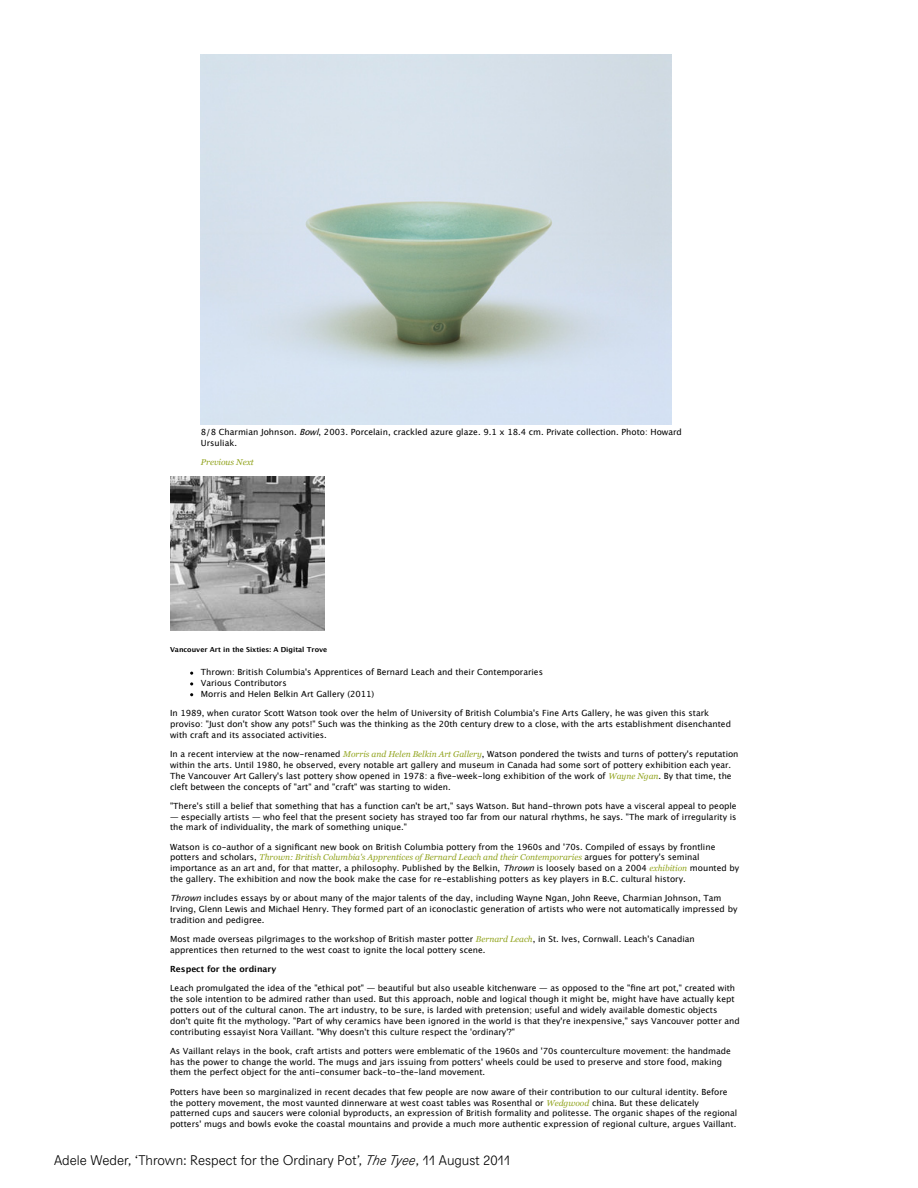
<style>
.page{position:relative;width:918px;height:1188px;background:#fff}
.page>*{position:absolute;margin:0;border:0;box-sizing:border-box;transform-origin:0 0}
.t1{font:300 13.5px "Agipo";color:#000}
.t2{font:8.55px/10.8px "Lucida Grande";color:#000}
.t3{font:italic 8.55px "Georgia";color:#92a41f}
.t4{font:700 8.55px "Lucida Grande";color:#000}
.t5{font:700 6.9px "Lucida Grande";color:#000}
.s1{font-style:italic}
.s2{font-family:"Georgia";font-style:italic;color:#92a41f}
.s3{font-family:"Lucida Grande";font-style:normal;color:#000}
</style>
<div class="page">
<img style="left:201px;top:54px;width:470px;height:371px">
<img style="left:170px;top:476px;width:154px;height:154px">
<p class="t2" style="left:201px;top:427px;width:482px">8/8 Charmian Johnson. <span class="s1">Bowl</span>, 2003. Porcelain, crackled azure glaze. 9.1 x 18.4 cm. Private collection. Photo: Howard<br>Ursuliak.</p>
<p class="t3" style="left:201px;top:456px;width:54px">Previous Next</p>
<p class="t5" style="left:170px;top:644px;width:159px">Vancouver Art in the Sixties: A Digital Trove</p>
<p class="t2" style="left:201px;top:667px;width:344px">Thrown: British Columbia's Apprentices of Bernard Leach and their Contemporaries<br>Various Contributors<br>Morris and Helen Belkin Art Gallery (2011)</p>
<p class="t2" style="left:170px;top:708px;width:562px">In 1989, when curator Scott Watson took over the helm of University of British Columbia's Fine Arts Gallery, he was given this stark proviso: "Just don't show any pots!" Such was the thinking as the 20th century drew to a close, with the arts establishment disenchanted with craft and its associated activities.</p>
<p class="t2" style="left:170px;top:749px;width:570px">In a recent interview at the now-renamed <span class="s2">Morris and Helen Belkin Art Gallery</span>, Watson pondered the twists and turns of pottery's reputation within the arts. Until 1980, he observed, every notable art gallery and museum in Canada had some sort of pottery exhibition each year.<br>The Vancouver Art Gallery's last pottery show opened in 1978: a five-week-long exhibition of the work of <span class="s2">Wayne Ngan</span>. By that time, the cleft between the concepts of "art" and "craft" was starting to widen.</p>
<p class="t2" style="left:170px;top:800px;width:568px">"There's still a belief that something that has a function can't be art," says Watson. But hand-thrown pots have a visceral appeal to people</p>
<p class="t2" style="left:170px;top:811px;width:568px">— especially artists — who feel that the present society has strayed too far from our natural rhythms, he says. "The mark of irregularity is the mark of individuality, the mark of something unique."</p>
<p class="t2" style="left:170px;top:841px;width:547px">Watson is co-author of a significant new book on British Columbia pottery from the 1960s and '70s. Compiled of essays by frontline</p>
<p class="t3" style="left:170px;top:851px;width:531px"><span class="s3">potters and scholars,</span> Thrown: British Columbia's Apprentices of Bernard Leach and their Contemporaries <span class="s3">argues for pottery's seminal</span></p>
<p class="t2" style="left:170px;top:863px;width:571px">importance as an art and, for that matter, a philosophy. Published by the Belkin, <span class="s1">Thrown</span>is loosely based on a 2004 <span class="s2">exhibition</span> mounted by the gallery. The exhibition and now the book make the case for re-establishing potters as key players in B.C. cultural history.</p>
<p class="t2" style="left:170px;top:893px;width:569px"><span class="s1">Thrown</span>includes essays by or about many of the major talents of the day, including Wayne Ngan, John Reeve, Charmian Johnson, Tam<br>Irving, Glenn Lewis and Michael Henry. They formed part of an iconoclastic generation of artists who were not automatically impressed by tradition and pedigree.</p>
<p class="t2" style="left:170px;top:934px;width:526px">Most made overseas pilgrimages to the workshop of British master potter <span class="s2">Bernard Leach</span>, in St. Ives, Cornwall. Leach's Canadian apprentices then returned to the west coast to ignite the local pottery scene.</p>
<p class="t4" style="left:170px;top:962px;width:108px">Respect for the ordinary</p>
<p class="t2" style="left:170px;top:983px;width:571px">Leach promulgated the idea of the "ethical pot" — beautiful but also useable kitchenware — as opposed to the "fine art pot," created with the sole intention to be admired rather than used. But this approach, noble and logical though it might be, might have have actually kept potters out of the cultural canon. The art industry, to be sure, is larded with pretension; useful and widely available domestic objects don't quite fit the mythology. "Part of why ceramics have been ignored in the world is that they're inexpensive," says Vancouver potter and contributing essayist Nora Vaillant. "Why doesn't this culture respect the 'ordinary'?"</p>
<p class="t2" style="left:170px;top:1046px;width:562px">As Vaillant relays in the book, craft artists and potters were emblematic of the 1960s and '70s counterculture movement: the handmade has the power to change the world. The mugs and jars issuing from potters' wheels could be used to preserve and store food, making them the perfect object for the anti-consumer back-to-the-land movement.</p>
<p class="t2" style="left:170px;top:1086px;width:569px">Potters have been so marginalized in recent decades that few people are now aware of their contribution to our cultural identity. Before the pottery movement, the most vaunted dinnerware at west coast tables was Rosenthal or <span class="s2">Wedgwood</span> china. But these delicately patterned cups and saucers were colonial byproducts, an expression of British formality and politesse. The organic shapes of the regional potters' mugs and bowls evoke the coastal mountains and provide a much more authentic expression of regional culture, argues Vaillant.</p>
<h1 class="t1" style="left:54px;top:1150px;width:458px">Adele Weder, ‘Thrown: Respect for the Ordinary Pot’, <span class="s1">The Tyee</span>, 11 August 2011</h1>
</div>
